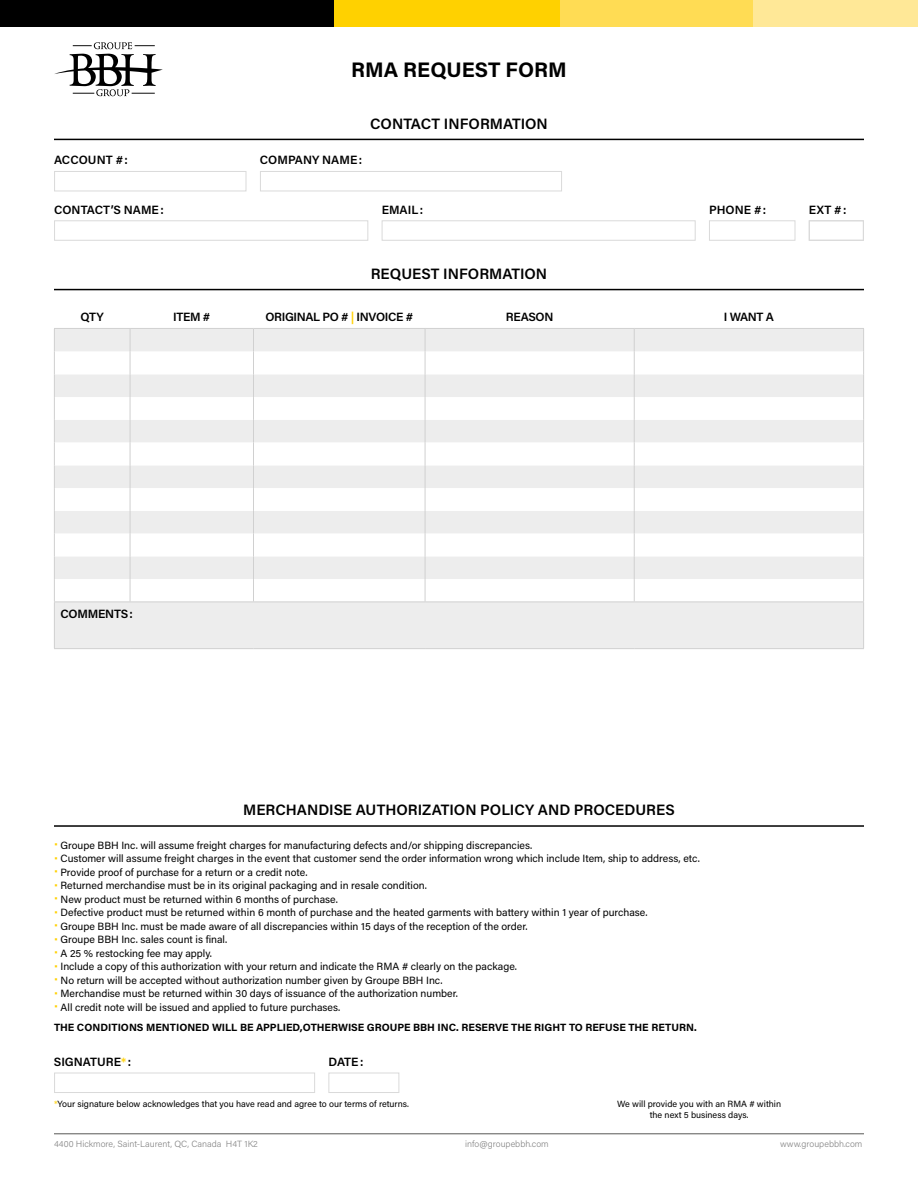
<style>
.page{position:relative;width:918px;height:1188px;background:#fff}
.page>*{position:absolute;margin:0;border:0;box-sizing:border-box;transform-origin:0 0}
.t1{font:700 21px "Acumin Pro";letter-spacing:.005em;color:#000}
.t2{font:600 15px "Acumin Pro";color:#000}
.t3{font:600 12px "Acumin Pro";letter-spacing:-.01em;color:#000}
.t4{font:600 12px "Acumin Pro";letter-spacing:-.03em;color:#000}
.t5{font:10.5px "Acumin Pro";color:#000}
.t6{font:700 10.5px/20.2px "Acumin Pro";color:#000}
.t7{font:9px/10.5px "Acumin Pro";color:#000;text-align:center}
.t8{font:300 9px "Acumin Pro";color:#878787}
.s1{color:#ffd100}
.s2{font-weight:400;color:#ffd100}
.s3{font-weight:400}
</style>
<div class="page">
<hr style="left:54px;top:139px;width:810px;height:1px;background:#000">
<hr style="left:54px;top:289px;width:810px;height:1px;background:#000">
<hr style="left:54px;top:825px;width:810px;height:2px;background:#000">
<div style="left:55px;top:602px;width:808px;height:47px;background:#ededed"></div>
<svg style="left:54px;top:328px;width:810px;height:274px"></svg>
<hr style="left:54px;top:602px;width:76px;height:1px;background:#d0d0d0">
<hr style="left:54px;top:602px;width:1px;height:46px;background:#d0d0d0">
<hr style="left:130px;top:602px;width:123px;height:1px;background:#d0d0d0">
<hr style="left:254px;top:602px;width:171px;height:1px;background:#d0d0d0">
<hr style="left:425px;top:602px;width:209px;height:1px;background:#d0d0d0">
<hr style="left:634px;top:602px;width:230px;height:1px;background:#d0d0d0">
<hr style="left:863px;top:602px;width:1px;height:46px;background:#d0d0d0">
<hr style="left:54px;top:648px;width:76px;height:1px;background:#d0d0d0">
<hr style="left:130px;top:648px;width:123px;height:1px;background:#d0d0d0">
<hr style="left:254px;top:648px;width:171px;height:1px;background:#d0d0d0">
<hr style="left:425px;top:648px;width:209px;height:1px;background:#d0d0d0">
<hr style="left:634px;top:648px;width:230px;height:1px;background:#d0d0d0">
<hr style="left:54px;top:1134px;width:810px;height:1px;background:#575756">
<svg style="left:54px;top:42px;width:109px;height:54px"></svg>
<div style="left:0;top:0;width:334px;height:27px;background:#000"></div>
<div style="left:334px;top:0;width:227px;height:27px;background:#ffd100"></div>
<div style="left:753px;top:0;width:165px;height:27px;background:#ffe897"></div>
<div style="left:561px;top:0;width:192px;height:27px;background:#ffdc54"></div>
<div style="left:54px;top:171px;width:192px;height:20px;border:1px solid #dadada"></div>
<div style="left:54px;top:1073px;width:261px;height:20px;border:1px solid #dadada"></div>
<div style="left:54px;top:220px;width:314px;height:21px;border:1px solid #dadada"></div>
<div style="left:382px;top:220px;width:314px;height:21px;border:1px solid #dadada"></div>
<div style="left:260px;top:171px;width:302px;height:20px;border:1px solid #dadada"></div>
<div style="left:709px;top:220px;width:86px;height:21px;border:1px solid #dadada"></div>
<div style="left:328px;top:1073px;width:71px;height:20px;border:1px solid #dadada"></div>
<div style="left:809px;top:220px;width:55px;height:21px;border:1px solid #dadada"></div>
<p class="t3" style="left:54px;top:152px;width:75px">ACCOUNT #:</p>
<p class="t3" style="left:54px;top:201px;width:111px">CONTACT’S NAME:</p>
<h1 class="t1" style="left:351px;top:55px;width:217px">RMA REQUEST FORM</h1>
<h2 class="t2" style="left:370px;top:113px;width:179px">CONTACT INFORMATION</h2>
<p class="t3" style="left:260px;top:152px;width:104px">COMPANY NAME:</p>
<p class="t3" style="left:382px;top:201px;width:43px">EMAIL:</p>
<p class="t3" style="left:709px;top:201px;width:59px">PHONE #:</p>
<p class="t3" style="left:809px;top:201px;width:39px">EXT #:</p>
<h2 class="t2" style="left:371px;top:263px;width:178px">REQUEST INFORMATION</h2>
<p class="t3" style="left:81px;top:309px;width:25px">QTY</p>
<p class="t3" style="left:173px;top:309px;width:39px">ITEM #</p>
<p class="t4" style="left:265px;top:309px;width:149px">ORIGINAL PO # <span class="s1">|</span> INVOICE #</p>
<p class="t3" style="left:506px;top:309px;width:49px">REASON</p>
<p class="t3" style="left:724px;top:309px;width:51px">I WANT A</p>
<p class="t3" style="left:60px;top:605px;width:74px">COMMENTS:</p>
<h2 class="t2" style="left:243px;top:799px;width:433px">MERCHANDISE AUTHORIZATION POLICY AND PROCEDURES</h2>
<p class="t5" style="left:54px;top:838px;width:480px"><span class="s1">•</span> Groupe BBH Inc. will assume freight charges for manufacturing defects and/or shipping discrepancies.</p>
<p class="t5" style="left:54px;top:851px;width:647px"><span class="s1">•</span> Customer will assume freight charges in the event that customer send the order information wrong which include Item, ship to address, etc.</p>
<p class="t5" style="left:54px;top:865px;width:255px"><span class="s1">•</span> Provide proof of purchase for a return or a credit note.</p>
<p class="t5" style="left:54px;top:878px;width:374px"><span class="s1">•</span> Returned merchandise must be in its original packaging and in resale condition.</p>
<p class="t5" style="left:54px;top:892px;width:285px"><span class="s1">•</span> New product must be returned within 6 months of purchase.</p>
<p class="t5" style="left:54px;top:905px;width:595px"><span class="s1">•</span> Defective product must be returned within 6 month of purchase and the heated garments with battery within 1 year of purchase.</p>
<p class="t5" style="left:54px;top:919px;width:475px"><span class="s1">•</span> Groupe BBH Inc. must be made aware of all discrepancies within 15 days of the reception of the order.</p>
<p class="t5" style="left:54px;top:932px;width:175px"><span class="s1">•</span> Groupe BBH Inc. sales count is final.</p>
<p class="t5" style="left:54px;top:946px;width:160px"><span class="s1">•</span> A 25 % restocking fee may apply.</p>
<p class="t5" style="left:54px;top:959px;width:465px"><span class="s1">•</span> Include a copy of this authorization with your return and indicate the RMA # clearly on the package.</p>
<p class="t5" style="left:54px;top:973px;width:390px"><span class="s1">•</span> No return will be accepted without authorization number given by Groupe BBH Inc.</p>
<p class="t5" style="left:54px;top:986px;width:406px"><span class="s1">•</span> Merchandise must be returned within 30 days of issuance of the authorization number.</p>
<p class="t6" style="left:54px;top:997px;width:644px"><span class="s2">•</span> <span class="s3">All credit note will be issued and applied to future purchases.<br></span>THE CONDITIONS MENTIONED WILL BE APPLIED,OTHERWISE GROUPE BBH INC. RESERVE THE RIGHT TO REFUSE THE RETURN.</p>
<p class="t3" style="left:54px;top:1053px;width:79px">SIGNATURE<span class="s1">*</span> :</p>
<p class="t3" style="left:328px;top:1053px;width:36px">DATE:</p>
<p class="t7" style="left:54px;top:1098px;width:356px"><span class="s1">*</span>Your signature below acknowledges that you have read and agree to our terms of returns.</p>
<p class="t7" style="left:617px;top:1098px;width:165px">We will provide you with an RMA # within the next 5 business days.</p>
<p class="t8" style="left:54px;top:1138px;width:205px">4400 Hickmore, Saint-Laurent, QC, Canada H4T 1K2</p>
<p class="t8" style="left:465px;top:1138px;width:85px">info@groupebbh.com</p>
<p class="t8" style="left:780px;top:1138px;width:84px">www.groupebbh.com</p>
</div>
